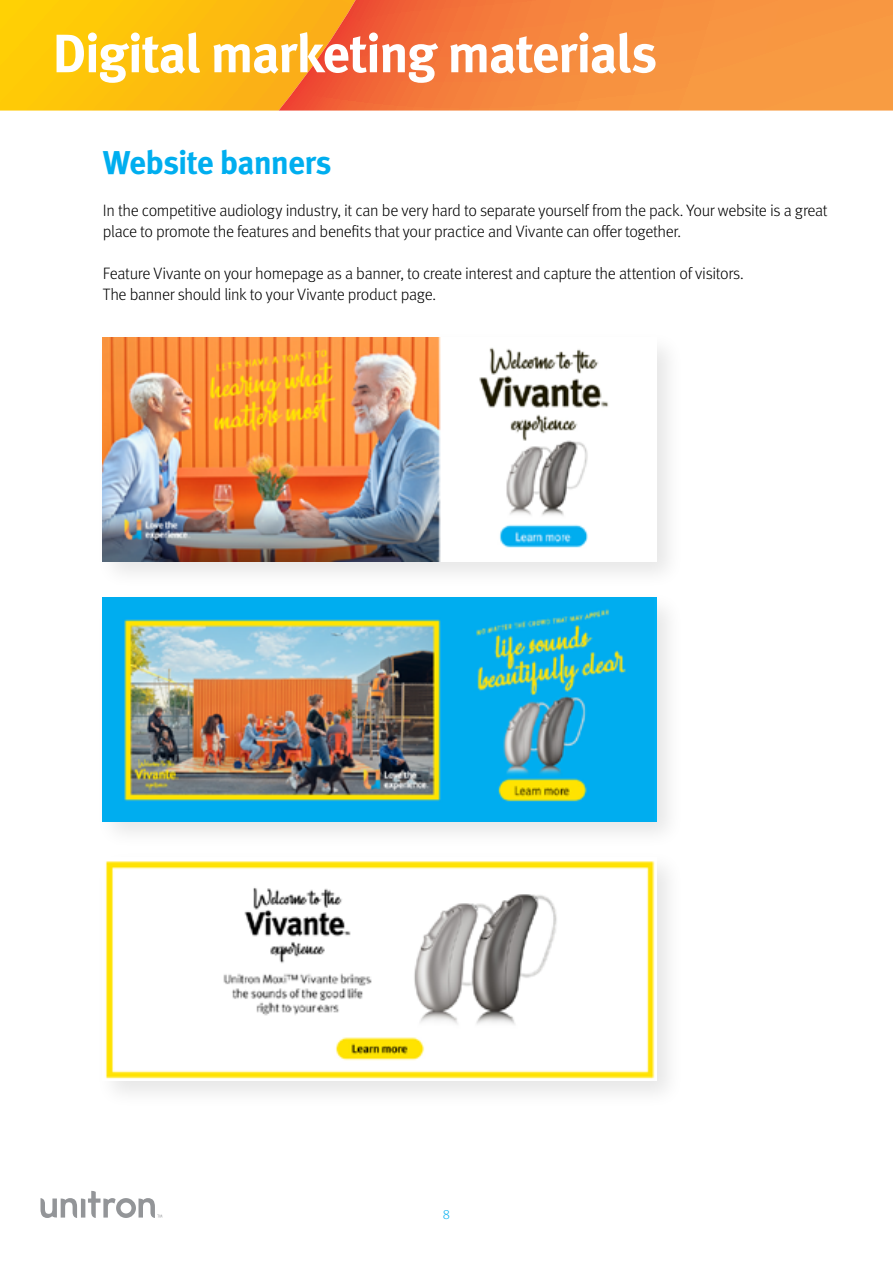
<style>
.page{position:relative;width:893px;height:1263px;background:#fff}
.page>*{position:absolute;margin:0;border:0;box-sizing:border-box;transform-origin:0 0}
.t1{font:700 54px "Meta OT";letter-spacing:-.035em;color:#fff}
.t2{font:700 33px "Meta OT";letter-spacing:-.03em;color:#00aeef}
.t3{font:300 16.5px/21px "Meta OT";letter-spacing:-.025em;color:#000}
.t4{font:300 13.5px "Meta OT";color:#00aeef}
</style>
<div class="page">
<svg style="left:41px;top:1191px;width:121px;height:27px"></svg>
<svg style="left:0;top:0;width:279px;height:111px;background:#fdc10c"></svg>
<svg style="left:279px;top:0;width:614px;height:111px;background:#f47e35"></svg>
<svg style="left:413px;top:26px;width:480px;height:85px;background:#f68f40"></svg>
<div style="left:95px;top:330px;width:589px;height:261px;background:#000;opacity:.1"></div>
<img style="left:103px;top:338px;width:553px;height:223px">
<div style="left:95px;top:589px;width:589px;height:261px;background:#000;opacity:.1"></div>
<img style="left:103px;top:597px;width:553px;height:224px">
<div style="left:95px;top:849px;width:589px;height:261px;background:#000;opacity:.1"></div>
<img style="left:103px;top:857px;width:553px;height:223px">
<h1 class="t1" style="left:52px;top:19px;width:606px">Digital marketing materials</h1>
<h2 class="t2" style="left:103px;top:141px;width:230px">Website banners</h2>
<p class="t3" style="left:103px;top:200px;width:726px">In the competitive audiology industry, it can be very hard to separate yourself from the pack. Your website is a great place to promote the features and benefits that your practice and Vivante can offer together.</p>
<p class="t3" style="left:103px;top:263px;width:642px">Feature Vivante on your homepage as a banner, to create interest and capture the attention of visitors.<br>The banner should link to your Vivante product page.</p>
<p class="t4" style="left:443px;top:1206px;width:9px">8</p>
</div>
